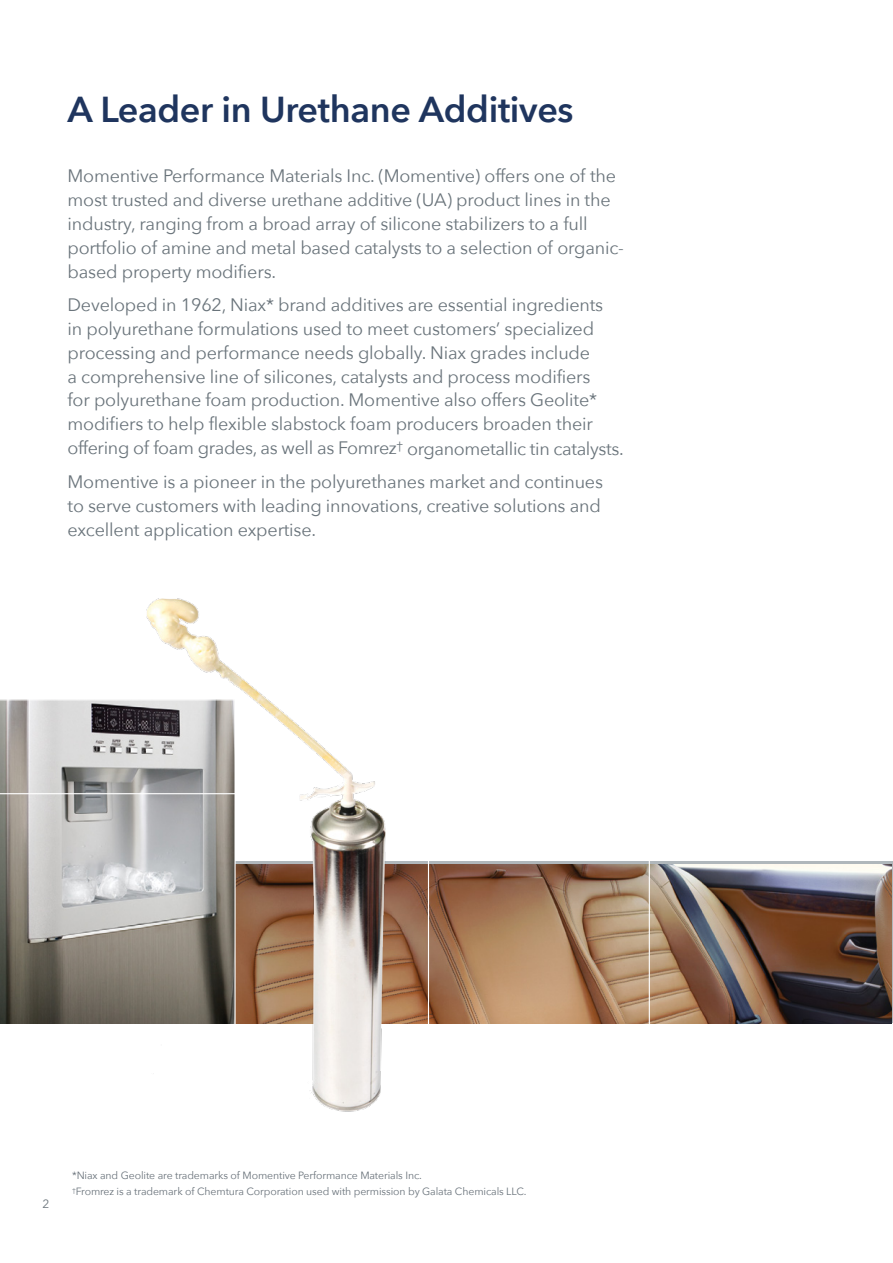
<style>
.page{position:relative;width:893px;height:1263px;background:#fff}
.page>*{position:absolute;margin:0;border:0;box-sizing:border-box;transform-origin:0 0}
.t1{font:600 36px "Avenir Next";letter-spacing:-.01em;color:#1f355e}
.t2{font:18px/24px "Avenir Next";letter-spacing:-.01em;color:#6a747b}
.t3{font:12px "Avenir Next";color:#6a747b}
.t4{font:10.5px/16.5px "Avenir Next";letter-spacing:-.01em;color:#6a737b}
</style>
<div class="page">
<img style="left:412px;top:864px;width:479px;height:159px">
<img style="left:0;top:700px;width:135px;height:323px">
<hr style="left:649px;top:840px;width:1px;height:196px;background:#fff">
<hr style="left:428px;top:843px;width:1px;height:193px;background:#fff">
<hr style="left:0;top:793px;width:258px;height:1px;background:#fff">
<img style="left:135px;top:598px;width:277px;height:514px">
<h1 class="t1" style="left:68px;top:78px;width:508px">A Leader in Urethane Additives</h1>
<p class="t2" style="left:68px;top:162px;width:558px">Momentive Performance Materials Inc. (Momentive) offers one of the most trusted and diverse urethane additive (UA) product lines in the industry, ranging from a broad array of silicone stabilizers to a full portfolio of amine and metal based catalysts to a selection of organic&shy;based property modifiers.</p>
<p class="t2" style="left:68px;top:291px;width:558px">Developed in 1962, Niax* brand additives are essential ingredients<br>in polyurethane formulations used to meet customers’ specialized processing and performance needs globally. Niax grades include<br>a comprehensive line of silicones, catalysts and process modifiers<br>for polyurethane foam production. Momentive also offers Geolite* modifiers to help flexible slabstock foam producers broaden their offering of foam grades, as well as Fomrez<sup>†</sup> organometallic tin catalysts.</p>
<p class="t2" style="left:68px;top:468px;width:537px;text-align:justify">Momentive is a pioneer in the polyurethanes market and continues to serve customers with leading innovations, creative solutions and excellent application expertise.</p>
<p class="t3" style="left:42px;top:1193px;width:8px">2</p>
<p class="t4" style="left:72px;top:1166px;width:456px">*Niax and Geolite are trademarks of Momentive Performance Materials Inc.<br><sup>†</sup>Fromrez is a trademark of Chemtura Corporation used with permission by Galata Chemicals LLC.</p>
</div>
